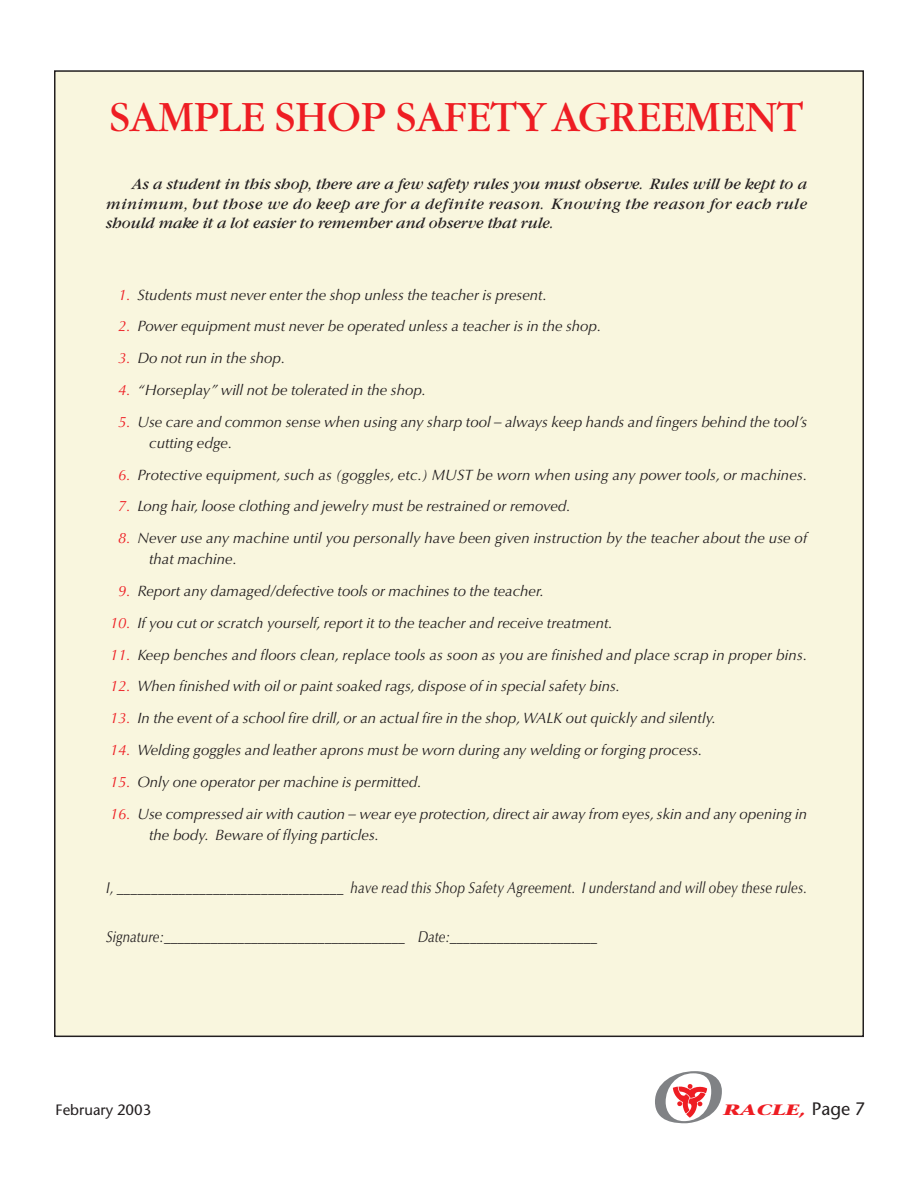
<style>
.page{position:relative;width:918px;height:1188px;background:#fff}
.page>*{position:absolute;margin:0;border:0;box-sizing:border-box;transform-origin:0 0}
.t1{font:italic 72px "Stone Serif";color:#808285;scale:1.4 1}
.t2{font:45px "Garamond";color:#ee1d23}
.t3{font:italic 16.5px/19.5px "Garamond";color:#231f20;text-align:justify}
.t4{font:italic 15.75px "Optima";letter-spacing:.015em;color:#231f20;scale:.85 1}
.t5{font:italic 15px/21px "Optima";color:#231f20}
.t6{font:15px "Stone Sans";color:#231f20}
.t7{font:italic 700 15px "Stone Serif";color:#ee1d23;scale:1.4 1}
.s1{color:#ee1d23}
.s2{font-family:"Stone Sans";font-weight:400;font-style:normal;font-size:18px;color:#231f20}
</style>
<div class="page">
<div style="left:55px;top:71px;width:808px;height:965px;background:#f9f6de"></div>
<img style="left:672px;top:1084px;width:36px;height:34px">
<h2 class="t2" style="left:109px;top:101px;width:696px">SAMPLE SHOP SAFETY AGREEMENT</h2>
<p class="t3" style="left:106px;top:176px;width:703px;text-indent:26px">As a student in this shop, there are a few safety rules you must observe. Rules will be kept to a minimum, but those we do keep are for a definite reason. Knowing the reason for each rule should make it a lot easier to remember and observe that rule.</p>
<p class="t5" style="left:118px;top:286px;width:430px"><span class="s1">1.</span> Students must never enter the shop unless the teacher is present.</p>
<p class="t5" style="left:118px;top:317px;width:485px"><span class="s1">2.</span> Power equipment must never be operated unless a teacher is in the shop.</p>
<p class="t5" style="left:118px;top:349px;width:169px"><span class="s1">3.</span> Do not run in the shop.</p>
<p class="t5" style="left:118px;top:381px;width:310px"><span class="s1">4.</span> “Horseplay” will not be tolerated in the shop.</p>
<p class="t5" style="left:149px;top:413px;width:660px;text-indent:-31px"><span class="s1">5.</span> Use care and common sense when using any sharp tool – always keep hands and fingers behind the tool’s cutting edge.</p>
<p class="t5" style="left:118px;top:466px;width:691px"><span class="s1">6.</span> Protective equipment, such as (goggles, etc.) MUST be worn when using any power tools, or machines.</p>
<p class="t5" style="left:118px;top:497px;width:454px"><span class="s1">7.</span> Long hair, loose clothing and jewelry must be restrained or removed.</p>
<p class="t5" style="left:149px;top:529px;width:660px;text-indent:-31px"><span class="s1">8.</span> Never use any machine until you personally have been given instruction by the teacher about the use of that machine.</p>
<p class="t5" style="left:118px;top:582px;width:427px"><span class="s1">9.</span> Report any damaged/defective tools or machines to the teacher.</p>
<p class="t5" style="left:110px;top:614px;width:504px"><span class="s1">10.</span> If you cut or scratch yourself, report it to the teacher and receive treatment.</p>
<p class="t5" style="left:110px;top:646px;width:699px"><span class="s1">11.</span> Keep benches and floors clean, replace tools as soon as you are finished and place scrap in proper bins.</p>
<p class="t5" style="left:110px;top:677px;width:512px"><span class="s1">12.</span> When finished with oil or paint soaked rags, dispose of in special safety bins.</p>
<p class="t5" style="left:110px;top:709px;width:608px"><span class="s1">13.</span> In the event of a school fire drill, or an actual fire in the shop, WALK out quickly and silently.</p>
<p class="t5" style="left:110px;top:741px;width:594px"><span class="s1">14.</span> Welding goggles and leather aprons must be worn during any welding or forging process.</p>
<p class="t5" style="left:110px;top:773px;width:313px"><span class="s1">15.</span> Only one operator per machine is permitted.</p>
<p class="t5" style="left:149px;top:805px;width:660px;text-indent:-39px"><span class="s1">16.</span> Use compressed air with caution – wear eye protection, direct air away from eyes, skin and any opening in the body. Beware of flying particles.</p>
<p class="t4" style="left:106px;top:881px;width:826px">I, _________________________________ have read this Shop Safety Agreement. I understand and will obey these rules.</p>
<p class="t4" style="left:106px;top:930px;width:579px">Signature:____________________________________ Date:______________________</p>
<p class="t6" style="left:56px;top:1104px;width:97px">February 2003</p>
<h1 class="t1" style="left:649px;top:1070px;width:55px">O</h1>
<p class="t7" style="left:723px;top:1104px;width:103px">RACLE, <span class="s2">Page 7</span></p>
</div>
